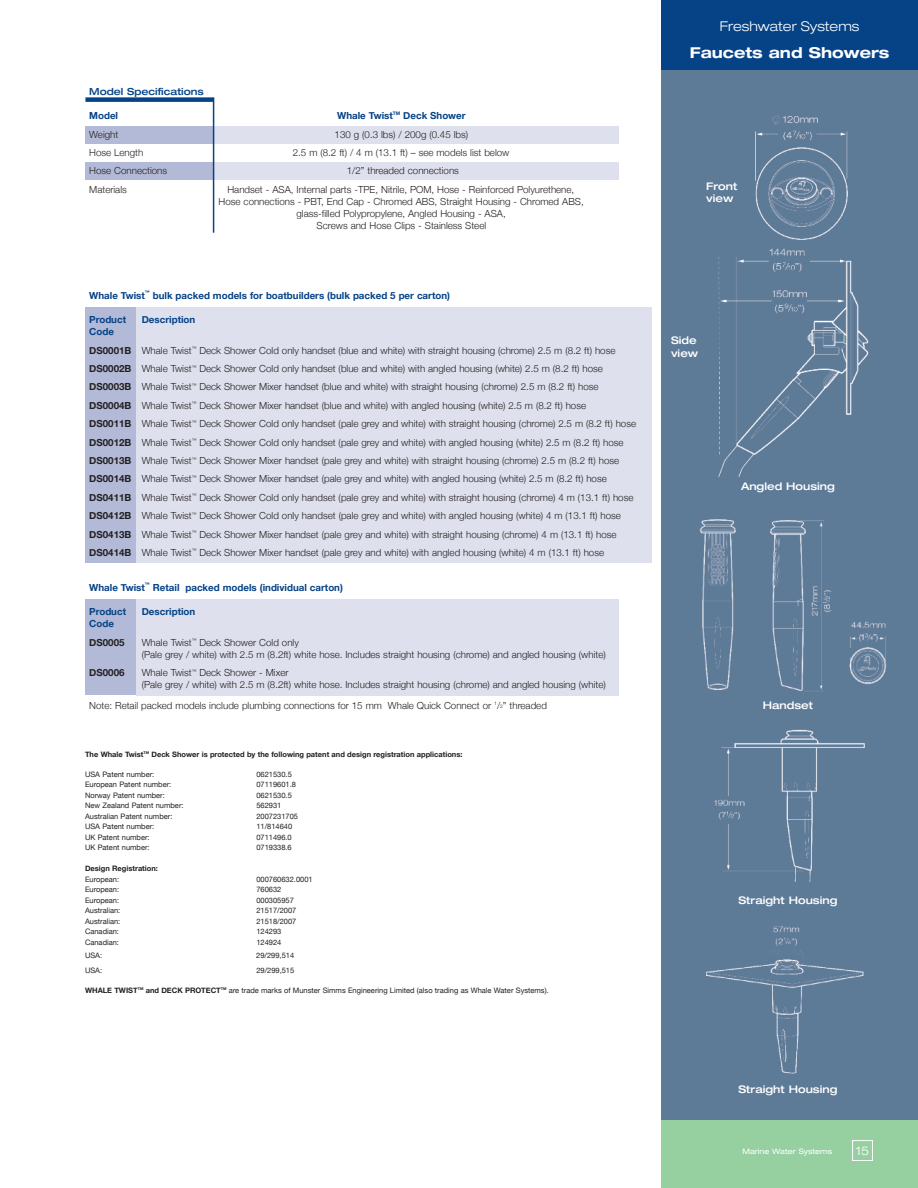
<style>
.page{position:relative;width:918px;height:1188px;background:#fff}
.page>*{position:absolute;margin:0;border:0;box-sizing:border-box;transform-origin:0 0}
.t1{font:700 expanded 15px "Helvetica Neue";color:#fff}
.t2{font:300 expanded 13.5px "Helvetica Neue";color:#fff}
.t3{font:300 expanded 12px "Helvetica Neue";color:#fff}
.t4{font:500 expanded 10.5px/12.6px "Helvetica Neue";color:#fff}
.t5{font:300 9.75px/18.5px "Helvetica Neue";color:#231f20}
.t6{font:700 9.75px "Helvetica Neue";color:#054286}
.t7{font:500 expanded 9.75px "Helvetica Neue";color:#054286}
.t8{font:700 9.75px "Helvetica Neue";color:#231f20}
.t9{font:7.5px "Helvetica Neue";color:#231f20}
.t10{font:700 7.5px "Helvetica Neue";color:#231f20}
.t11{font:expanded 7.5px "Helvetica Neue";color:#fff}
.t12{font:700 4.8px "Helvetica Neue";color:#054286}
.t13{font:700 3.75px "Helvetica Neue";color:#231f20}
.s1{font-weight:700;color:#054286}
.s2{font-weight:700}
.s3{font-size:4.8px}
</style>
<div class="page">
<div style="left:662px;top:0;width:256px;height:1121px;background:#5d7a97"></div>
<div style="left:662px;top:1120px;width:256px;height:68px;background:#96d0a0"></div>
<div style="left:852px;top:1140px;width:21px;height:21px;border:1px solid #fff"></div>
<div style="left:662px;top:0;width:256px;height:70px;background:#054286"></div>
<div style="left:85px;top:308px;width:52px;height:255px;background:#b3bad7"></div>
<div style="left:136px;top:308px;width:515px;height:255px;background:#dee0ed"></div>
<div style="left:85px;top:599px;width:52px;height:96px;background:#b3bad7"></div>
<div style="left:136px;top:599px;width:483px;height:97px;background:#dee0ed"></div>
<div style="left:85px;top:126px;width:128px;height:17px;background:#b3bad7"></div>
<div style="left:85px;top:162px;width:128px;height:17px;background:#b3bad7"></div>
<div style="left:213px;top:126px;width:406px;height:17px;background:#dee0ed"></div>
<div style="left:213px;top:162px;width:406px;height:17px;background:#dee0ed"></div>
<div style="left:85px;top:97px;width:128px;height:5px;background:#054286"></div>
<hr style="left:213px;top:97px;width:1px;height:136px;background:#054286">
<img style="left:718px;top:115px;width:151px;height:361px">
<img style="left:700px;top:519px;width:187px;height:172px">
<img style="left:714px;top:729px;width:151px;height:153px">
<img style="left:706px;top:926px;width:158px;height:148px">
<p class="t7" style="left:89px;top:88px;width:116px">Model Specifications</p>
<p class="t6" style="left:89px;top:110px;width:30px">Model</p>
<p class="t6" style="left:337px;top:110px;width:57px">Whale Twist</p>
<p class="t12" style="left:393px;top:110px;width:9px">TM</p>
<p class="t6" style="left:403px;top:110px;width:64px">Deck Shower</p>
<p class="t5" style="left:89px;top:125px;width:31px">Weight</p>
<p class="t5" style="left:335px;top:125px;width:135px">130 g (0.3 lbs) / 200g (0.45 lbs)</p>
<p class="t5" style="left:89px;top:143px;width:56px">Hose Length</p>
<p class="t5" style="left:293px;top:143px;width:218px">2.5 m (8.2 ft) / 4 m (13.1 ft) – see models list below</p>
<p class="t5" style="left:89px;top:162px;width:79px">Hose Connections</p>
<p class="t5" style="left:347px;top:162px;width:114px">1/2” threaded connections</p>
<p class="t5" style="left:89px;top:180px;width:39px">Materials</p>
<p class="t5" style="left:219px;top:183px;width:367px;line-height:12px;text-align:center">Handset - ASA, Internal parts -TPE, Nitrile, POM, Hose - Reinforced Polyurethene, Hose connections - PBT, End Cap - Chromed ABS, Straight Housing - Chromed ABS, glass-filled Polypropylene, Angled Housing - ASA,<br>Screws and Hose Clips - Stainless Steel</p>
<p class="t12" style="left:145px;top:289px;width:6px">™</p>
<p class="t6" style="left:153px;top:289px;width:299px">bulk packed models for boatbuilders (bulk packed 5 per carton)</p>
<p class="t6" style="left:89px;top:289px;width:57px">Whale Twist</p>
<p class="t6" style="left:89px;top:314px;width:38px">Product</p>
<p class="t6" style="left:142px;top:314px;width:55px">Description</p>
<p class="t5" style="left:89px;top:322px;width:548px"><span class="s1">Code<br></span><span class="s2">DS0001B</span> Whale Twist<sup>™</sup> Deck Shower Cold only handset (blue and white) with straight housing (chrome) 2.5 m (8.2 ft) hose <span class="s2">DS0002B</span> Whale Twist<sup>™</sup> Deck Shower Cold only handset (blue and white) with angled housing (white) 2.5 m (8.2 ft) hose <span class="s2">DS0003B</span> Whale Twist<sup>™</sup> Deck Shower Mixer handset (blue and white) with straight housing (chrome) 2.5 m (8.2 ft) hose <span class="s2">DS0004B</span> Whale Twist<sup>™</sup> Deck Shower Mixer handset (blue and white) with angled housing (white) 2.5 m (8.2 ft) hose<br><span class="s2">DS0011B</span> Whale Twist<sup>™</sup> Deck Shower Cold only handset (pale grey and white) with straight housing (chrome) 2.5 m (8.2 ft) hose <span class="s2">DS0012B</span> Whale Twist<sup>™</sup> Deck Shower Cold only handset (pale grey and white) with angled housing (white) 2.5 m (8.2 ft) hose <span class="s2">DS0013B</span> Whale Twist<sup>™</sup> Deck Shower Mixer handset (pale grey and white) with straight housing (chrome) 2.5 m (8.2 ft) hose <span class="s2">DS0014B</span> Whale Twist<sup>™</sup> Deck Shower Mixer handset (pale grey and white) with angled housing (white) 2.5 m (8.2 ft) hose <span class="s2">DS0411B</span> Whale Twist<sup>™</sup> Deck Shower Cold only handset (pale grey and white) with straight housing (chrome) 4 m (13.1 ft) hose <span class="s2">DS0412B</span> Whale Twist<sup>™</sup> Deck Shower Cold only handset (pale grey and white) with angled housing (white) 4 m (13.1 ft) hose <span class="s2">DS0413B</span> Whale Twist<sup>™</sup> Deck Shower Mixer handset (pale grey and white) with straight housing (chrome) 4 m (13.1 ft) hose <span class="s2">DS0414B</span> Whale Twist<sup>™</sup> Deck Shower Mixer handset (pale grey and white) with angled housing (white) 4 m (13.1 ft) hose</p>
<p class="t6" style="left:89px;top:581px;width:57px">Whale Twist</p>
<p class="t12" style="left:145px;top:581px;width:6px">™</p>
<p class="t6" style="left:153px;top:581px;width:192px">Retail packed models (individual carton)</p>
<p class="t6" style="left:89px;top:606px;width:38px">Product</p>
<p class="t6" style="left:142px;top:606px;width:55px">Description</p>
<p class="t6" style="left:89px;top:618px;width:26px">Code</p>
<p class="t8" style="left:89px;top:636px;width:37px">DS0005</p>
<p class="t5" style="left:142px;top:636px;width:466px;line-height:12px">Whale Twist<sup>™</sup> Deck Shower Cold only<br>(Pale grey / white) with 2.5 m (8.2ft) white hose. Includes straight housing (chrome) and angled housing (white)</p>
<p class="t8" style="left:89px;top:667px;width:37px">DS0006</p>
<p class="t5" style="left:142px;top:666px;width:466px;line-height:12px">Whale Twist<sup>™</sup> Deck Shower - Mixer<br>(Pale grey / white) with 2.5 m (8.2ft) white hose. Includes straight housing (chrome) and angled housing (white)</p>
<p class="t5" style="left:89px;top:696px;width:459px">Note: Retail packed models include plumbing connections for 15 mm Whale Quick Connect or <sup>1</sup>/<span class="s3">2</span>” threaded</p>
<p class="t10" style="left:85px;top:750px;width:60px">The Whale Twist</p>
<p class="t13" style="left:143px;top:750px;width:7px">TM</p>
<p class="t10" style="left:151px;top:750px;width:313px">Deck Shower is protected by the following patent and design registration applications:</p>
<p class="t9" style="left:85px;top:769px;width:71px">USA Patent number:</p>
<p class="t9" style="left:256px;top:769px;width:37px">0621530.5</p>
<p class="t9" style="left:85px;top:780px;width:88px">European Patent number:</p>
<p class="t9" style="left:256px;top:780px;width:41px">07119601.8</p>
<p class="t9" style="left:85px;top:790px;width:81px">Norway Patent number:</p>
<p class="t9" style="left:256px;top:790px;width:37px">0621530.5</p>
<p class="t9" style="left:85px;top:801px;width:100px">New Zealand Patent number:</p>
<p class="t9" style="left:256px;top:801px;width:27px">562931</p>
<p class="t9" style="left:85px;top:811px;width:89px">Australian Patent number:</p>
<p class="t9" style="left:256px;top:811px;width:43px">2007231705</p>
<p class="t9" style="left:85px;top:822px;width:71px">USA Patent number:</p>
<p class="t9" style="left:256px;top:822px;width:37px">11/814640</p>
<p class="t9" style="left:85px;top:832px;width:66px">UK Patent number:</p>
<p class="t9" style="left:256px;top:832px;width:37px">0711496.0</p>
<p class="t9" style="left:85px;top:843px;width:66px">UK Patent number:</p>
<p class="t9" style="left:256px;top:843px;width:37px">0719338.6</p>
<p class="t10" style="left:85px;top:864px;width:74px">Design Registration:</p>
<p class="t9" style="left:85px;top:875px;width:36px">European:</p>
<p class="t9" style="left:256px;top:875px;width:58px">000760632.0001</p>
<p class="t9" style="left:85px;top:885px;width:36px">European:</p>
<p class="t9" style="left:256px;top:885px;width:27px">760632</p>
<p class="t9" style="left:85px;top:896px;width:36px">European:</p>
<p class="t9" style="left:256px;top:896px;width:39px">000305957</p>
<p class="t9" style="left:85px;top:906px;width:37px">Australian:</p>
<p class="t9" style="left:256px;top:906px;width:42px">21517/2007</p>
<p class="t9" style="left:85px;top:917px;width:37px">Australian:</p>
<p class="t9" style="left:256px;top:917px;width:42px">21518/2007</p>
<p class="t9" style="left:85px;top:927px;width:36px">Canadian:</p>
<p class="t9" style="left:256px;top:927px;width:27px">124293</p>
<p class="t9" style="left:85px;top:938px;width:36px">Canadian:</p>
<p class="t9" style="left:256px;top:938px;width:27px">124924</p>
<p class="t9" style="left:85px;top:951px;width:19px">USA:</p>
<p class="t9" style="left:256px;top:951px;width:39px">29/299,514</p>
<p class="t9" style="left:85px;top:966px;width:19px">USA:</p>
<p class="t9" style="left:256px;top:966px;width:39px">29/299,515</p>
<p class="t10" style="left:85px;top:986px;width:54px">WHALE TWIST</p>
<p class="t13" style="left:138px;top:986px;width:7px">TM</p>
<p class="t10" style="left:146px;top:986px;width:77px">and DECK PROTECT</p>
<p class="t13" style="left:221px;top:986px;width:7px">TM</p>
<p class="t9" style="left:229px;top:986px;width:321px">are trade marks of Munster Simms Engineering Limited (also trading as Whale Water Systems).</p>
<h2 class="t2" style="left:720px;top:21px;width:141px">Freshwater Systems</h2>
<h1 class="t1" style="left:690px;top:47px;width:201px">Faucets and Showers</h1>
<p class="t4" style="left:706px;top:181px;width:33px">Front view</p>
<p class="t4" style="left:671px;top:335px;width:29px">Side view</p>
<p class="t4" style="left:741px;top:481px;width:95px">Angled Housing</p>
<p class="t4" style="left:763px;top:700px;width:52px">Handset</p>
<p class="t4" style="left:739px;top:895px;width:100px">Straight Housing</p>
<p class="t4" style="left:739px;top:1084px;width:100px">Straight Housing</p>
<p class="t11" style="left:742px;top:1148px;width:91px">Marine Water Systems</p>
<p class="t3" style="left:856px;top:1146px;width:15px">15</p>
</div>
